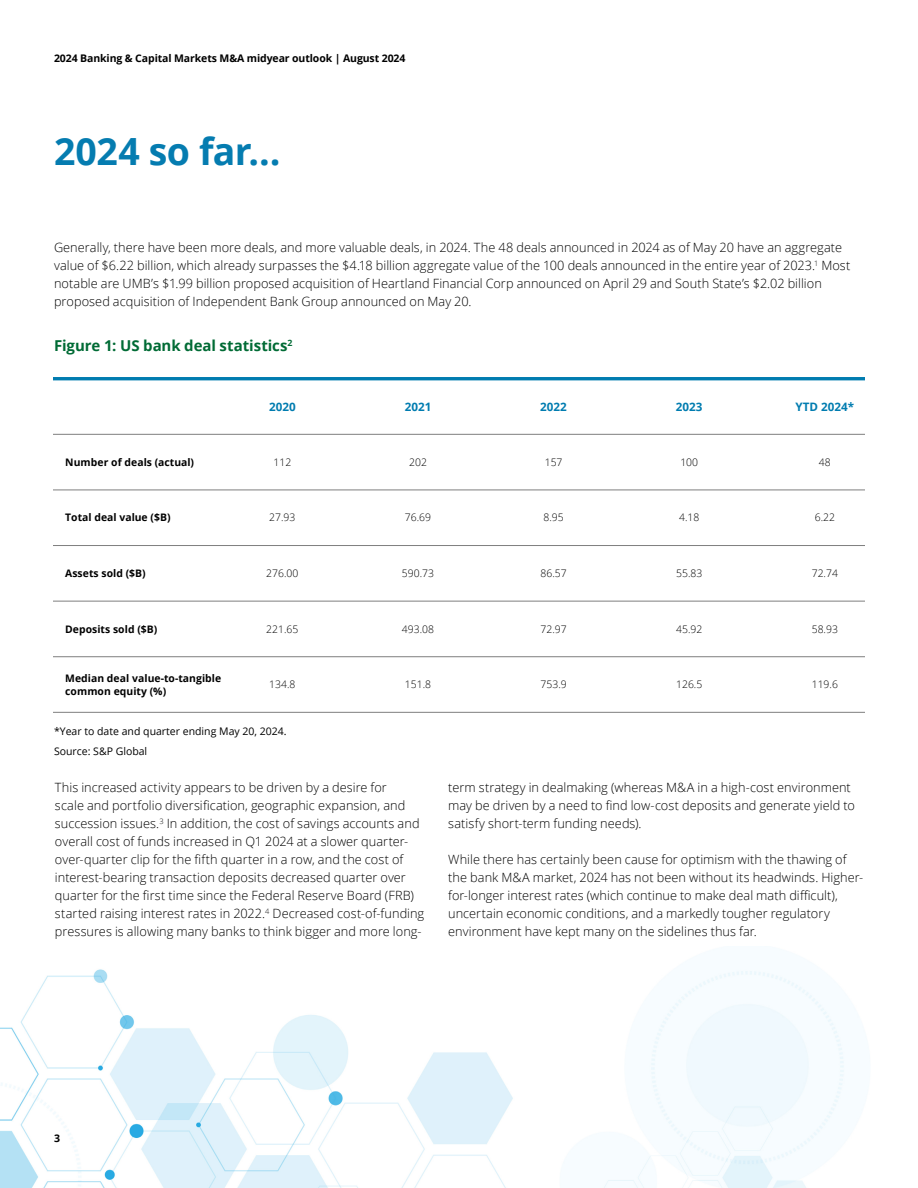
<style>
.page{position:relative;width:918px;height:1188px;background:#fff}
.page>*{position:absolute;margin:0;border:0;box-sizing:border-box;transform-origin:0 0}
.t1{font:700 37.5px "Open Sans";letter-spacing:-.015em;color:#057cb0}
.t2{font:700 15px "Open Sans";letter-spacing:-.005em;color:#006b35}
.t3{font:300 12.75px/18px "Open Sans";letter-spacing:.005em;color:#000}
.t4{font:700 11.7px "Open Sans";color:#007cb0}
.t5{font:700 10.5px "Open Sans";letter-spacing:-.01em;color:#000}
.t6{font:10.5px/19.5px "Open Sans";color:#000}
.t7{font:300 10.35px "Open Sans";color:#000}
.t8{font:700 10.35px/13.4px "Open Sans";letter-spacing:.005em;color:#000}
</style>
<div class="page">
<img style="left:0;top:969px;width:844px;height:219px">
<hr style="left:53px;top:712px;width:812px;height:1px;background:#7f7f7f">
<hr style="left:53px;top:434px;width:812px;height:1px;background:#7f7f7f">
<hr style="left:53px;top:490px;width:812px;height:1px;background:#7f7f7f">
<hr style="left:53px;top:545px;width:812px;height:1px;background:#7f7f7f">
<hr style="left:53px;top:601px;width:812px;height:1px;background:#7f7f7f">
<hr style="left:53px;top:656px;width:812px;height:1px;background:#7f7f7f">
<hr style="left:53px;top:377px;width:812px;height:3px;background:#007cb0">
<p class="t5" style="left:54px;top:51px;width:353px">2024 Banking &amp; Capital Markets M&amp;A midyear outlook | August 2024</p>
<h1 class="t1" style="left:54px;top:125px;width:228px">2024 so far…</h1>
<p class="t3" style="left:54px;top:238px;width:798px">Generally, there have been more deals, and more valuable deals, in 2024. The 48 deals announced in 2024 as of May 20 have an aggregate value of $6.22 billion, which already surpasses the $4.18 billion aggregate value of the 100 deals announced in the entire year of 2023.<sup>1</sup> Most notable are UMB’s $1.99 billion proposed acquisition of Heartland Financial Corp announced on April 29 and South State’s $2.02 billion proposed acquisition of Independent Bank Group announced on May 20.</p>
<p class="t2" style="left:54px;top:335px;width:240px">Figure 1: US bank deal statistics<sup>2</sup></p>
<p class="t4" style="left:269px;top:398px;width:28px">2020</p>
<p class="t4" style="left:405px;top:398px;width:28px">2021</p>
<p class="t4" style="left:540px;top:398px;width:28px">2022</p>
<p class="t4" style="left:676px;top:398px;width:28px">2023</p>
<p class="t4" style="left:796px;top:398px;width:60px">YTD 2024*</p>
<p class="t8" style="left:65px;top:455px;width:130px">Number of deals (actual)</p>
<p class="t8" style="left:65px;top:511px;width:107px">Total deal value ($B)</p>
<p class="t7" style="left:274px;top:455px;width:19px">112</p>
<p class="t7" style="left:269px;top:511px;width:28px">27.93</p>
<p class="t7" style="left:409px;top:455px;width:19px">202</p>
<p class="t7" style="left:405px;top:511px;width:28px">76.69</p>
<p class="t7" style="left:545px;top:455px;width:19px">157</p>
<p class="t7" style="left:544px;top:511px;width:22px">8.95</p>
<p class="t7" style="left:680px;top:455px;width:19px">100</p>
<p class="t7" style="left:679px;top:511px;width:22px">4.18</p>
<p class="t7" style="left:819px;top:455px;width:13px">48</p>
<p class="t7" style="left:815px;top:511px;width:22px">6.22</p>
<p class="t8" style="left:65px;top:566px;width:82px">Assets sold ($B)</p>
<p class="t7" style="left:266px;top:566px;width:34px">276.00</p>
<p class="t7" style="left:402px;top:566px;width:34px">590.73</p>
<p class="t7" style="left:541px;top:566px;width:28px">86.57</p>
<p class="t7" style="left:676px;top:566px;width:28px">55.83</p>
<p class="t7" style="left:812px;top:566px;width:28px">72.74</p>
<p class="t8" style="left:65px;top:622px;width:94px">Deposits sold ($B)</p>
<p class="t8" style="left:65px;top:671px;width:158px">Median deal value-to-tangible common equity (%)</p>
<p class="t7" style="left:266px;top:622px;width:34px">221.65</p>
<p class="t7" style="left:269px;top:677px;width:28px">134.8</p>
<p class="t7" style="left:402px;top:622px;width:34px">493.08</p>
<p class="t7" style="left:405px;top:677px;width:28px">151.8</p>
<p class="t7" style="left:541px;top:622px;width:28px">72.97</p>
<p class="t7" style="left:541px;top:677px;width:28px">753.9</p>
<p class="t7" style="left:676px;top:622px;width:28px">45.92</p>
<p class="t7" style="left:676px;top:677px;width:28px">126.5</p>
<p class="t7" style="left:812px;top:622px;width:28px">58.93</p>
<p class="t7" style="left:812px;top:677px;width:28px">119.6</p>
<p class="t6" style="left:54px;top:722px;width:234px">*Year to date and quarter ending May 20, 2024.<br>Source: S&amp;P Global</p>
<p class="t3" style="left:55px;top:778px;width:371px">This increased activity appears to be driven by a desire for<br>scale and portfolio diversification, geographic expansion, and succession issues.<sup>3</sup> In addition, the cost of savings accounts and overall cost of funds increased in Q1 2024 at a slower quarter&shy;over-quarter clip for the fifth quarter in a row, and the cost of interest-bearing transaction deposits decreased quarter over quarter for the first time since the Federal Reserve Board (FRB) started raising interest rates in 2022.<sup>4</sup> Decreased cost-of-funding pressures is allowing many banks to think bigger and more long-</p>
<p class="t3" style="left:448px;top:778px;width:408px">term strategy in dealmaking (whereas M&amp;A in a high-cost environment may be driven by a need to find low-cost deposits and generate yield to satisfy short-term funding needs).</p>
<p class="t3" style="left:448px;top:850px;width:417px">While there has certainly been cause for optimism with the thawing of the bank M&amp;A market, 2024 has not been without its headwinds. Higher&shy;for-longer interest rates (which continue to make deal math difficult), uncertain economic conditions, and a markedly tougher regulatory environment have kept many on the sidelines thus far.</p>
<p class="t5" style="left:54px;top:1131px;width:7px">3</p>
</div>
